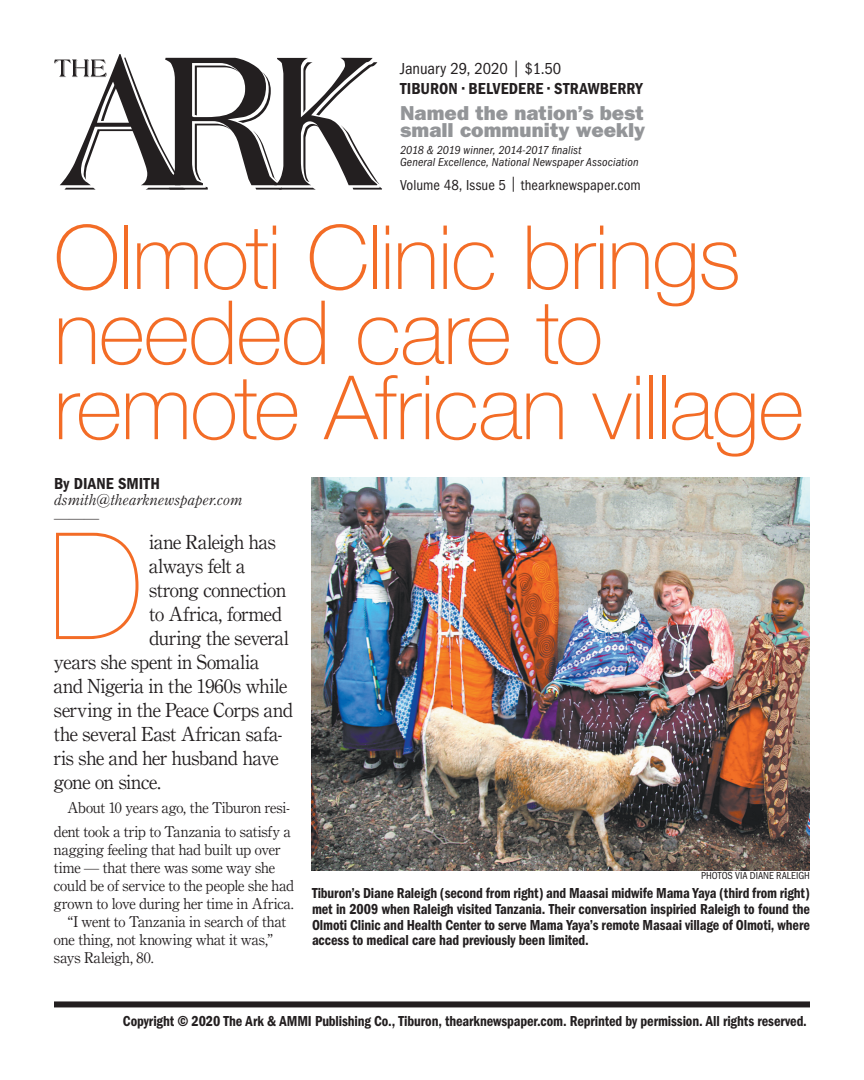
<style>
.page{position:relative;width:864px;height:1080px;background:#fff}
.page>*{position:absolute;margin:0;border:0;box-sizing:border-box;transform-origin:0 0}
.t1{font:200 148.8px "Helvetica Neue";color:#f36c26}
.t2{font:100 88.8px/75.2px "Helvetica Neue";letter-spacing:-.02em;color:#f36c26}
.t3{font:800 20.25px/17.2px "Franklin Gothic";letter-spacing:.005em;color:#939598}
.t4{font:19.5px "Century OSMT Pro";letter-spacing:-.01em;color:#231f20}
.t5{font:600 condensed 16.5px "Franklin Gothic";letter-spacing:.005em;color:#231f20}
.t6{font:condensed 16.5px "Franklin Gothic";letter-spacing:-.005em;color:#231f20}
.t7{font:600 condensed 15px/15.8px "Franklin Gothic";letter-spacing:-.01em;color:#231f20;text-align:justify;scale:.95 1}
.t8{font:15px/24px "Century OSMT Pro";letter-spacing:-.005em;color:#231f20;text-align:right}
.t9{font:condensed 15px "Franklin Gothic";letter-spacing:.005em;color:#231f20}
.t10{font:italic 15px "Century OSMT Pro";letter-spacing:.015em;color:#231f20}
.t11{font:italic condensed 12px/12px "Franklin Gothic";letter-spacing:.01em;color:#231f20}
.t12{font:condensed 10.5px "Franklin Gothic";color:#231f20}
</style>
<div class="page">
<div style="left:54px;top:1001px;width:756px;height:6px;background:#231f20"></div>
<img style="left:312px;top:477px;width:498px;height:393px">
<svg style="left:54px;top:54px;width:328px;height:136px"></svg>
<p class="t6" style="left:400px;top:59px;width:163px">January 29, 2020 | $1.50</p>
<p class="t5" style="left:400px;top:79px;width:244px">TIBURON • BELVEDERE • STRAWBERRY</p>
<h3 class="t3" style="left:400px;top:104px;width:247px">Named the nation’s best small community weekly</h3>
<p class="t11" style="left:400px;top:144px;width:240px">2018 &amp; 2019 winner, 2014-2017 finalist<br>General Excellence, National Newspaper Association</p>
<p class="t9" style="left:400px;top:176px;width:242px">Volume 48, Issue 5 | thearknewspaper.com</p>
<h2 class="t2" style="left:54px;top:220px;width:752px">Olmoti Clinic brings needed care to remote African village</h2>
<p class="t5" style="left:54px;top:474px;width:107px">By DIANE SMITH</p>
<p class="t10" style="left:54px;top:491px;width:190px">dsmith@thearknewspaper.com</p>
<p class="t8" style="left:54px;top:506px;width:46px">———</p>
<h3 class="t4" style="left:149px;top:530px;width:128px">iane Raleigh has</h3>
<h3 class="t4" style="left:149px;top:554px;width:98px">always felt a</h3>
<h3 class="t4" style="left:149px;top:578px;width:138px">strong connection</h3>
<h3 class="t4" style="left:149px;top:602px;width:134px">to Africa, formed</h3>
<h3 class="t4" style="left:149px;top:626px;width:141px">during the several</h3>
<h3 class="t4" style="left:54px;top:650px;width:207px">years she spent in Somalia</h3>
<h3 class="t4" style="left:54px;top:674px;width:235px">and Nigeria in the 1960s while</h3>
<h3 class="t4" style="left:54px;top:698px;width:240px">serving in the Peace Corps and</h3>
<h3 class="t4" style="left:54px;top:722px;width:230px">the several East African safa-</h3>
<h3 class="t4" style="left:54px;top:746px;width:226px">ris she and her husband have</h3>
<h3 class="t4" style="left:54px;top:770px;width:109px">gone on since.</h3>
<p class="t8" style="left:54px;top:795px;width:238px">About 10 years ago, the Tiburon resi&shy;dent took a trip to Tanzania to satisfy a</p>
<p class="t8" style="left:54px;top:837px;width:228px">nagging feeling that had built up over</p>
<p class="t8" style="left:54px;top:855px;width:223px">time — that there was some way she</p>
<p class="t8" style="left:54px;top:873px;width:242px">could be of service to the people she had</p>
<p class="t8" style="left:54px;top:891px;width:242px">grown to love during her time in Africa.</p>
<p class="t8" style="left:67px;top:909px;width:220px">“I went to Tanzania in search of that</p>
<p class="t8" style="left:54px;top:927px;width:221px">one thing, not knowing what it was,”</p>
<p class="t8" style="left:54px;top:945px;width:101px">says Raleigh, 80.</p>
<h1 class="t1" style="left:48px;top:501px;width:98px">D</h1>
<p class="t12" style="left:701px;top:870px;width:109px">photos VIA DIANE RALEIGH</p>
<p class="t7" style="left:312px;top:885px;width:526px">Tiburon’s Diane Raleigh (second from right) and Maasai midwife Mama Yaya (third from right) met in 2009 when Raleigh visited Tanzania. Their conversation inspiried Raleigh to found the Olmoti Clinic and Health Center to serve Mama Yaya’s remote Masaai village of Olmoti, where access to medical care had previously been limited.</p>
<p class="t7" style="left:123px;top:1013px;width:721px">Copyright © 2020 The Ark &amp; AMMI Publishing Co., Tiburon, thearknewspaper.com. Reprinted by permission. All rights reserved.</p>
</div>
